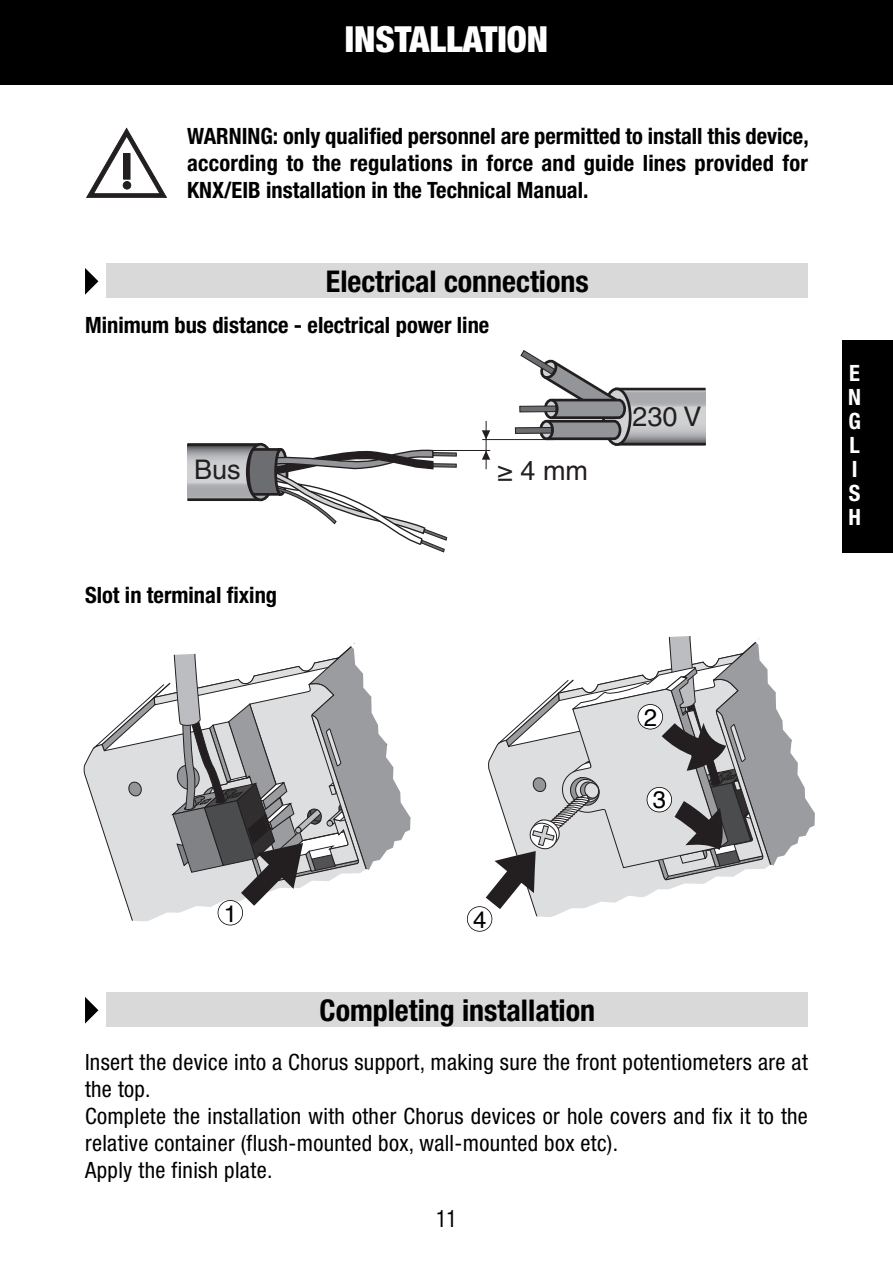
<style>
.page{position:relative;width:893px;height:1263px;background:#fff}
.page>*{position:absolute;margin:0;border:0;box-sizing:border-box;transform-origin:0 0}
.t1{font:900 condensed 36px "Helvetica Neue";color:#fff}
.t2{font:700 condensed 30px "Helvetica Neue";color:#000}
.t3{font:27px "Helvetica";color:#231f20}
.t4{font:24px "Helvetica";color:#000}
.t5{font:condensed 24px "Helvetica Neue";color:#000;scale:.9 1}
.t6{font:condensed 22.5px/27px "Helvetica Neue";letter-spacing:.015em;color:#000}
.t7{font:700 condensed 22.5px/27px "Helvetica Neue";color:#000;text-align:justify}
.t8{font:700 condensed 22.5px/24px "Helvetica Neue";color:#fff}
</style>
<div class="page">
<div style="left:0;top:0;width:893px;height:85px;background:#000"></div>
<div style="left:842px;top:340px;width:51px;height:213px;background:#000"></div>
<div style="left:107px;top:264px;width:701px;height:34px;background:#d9d9d9"></div>
<svg style="left:85px;top:268px;width:13px;height:27px"></svg>
<svg style="left:191px;top:447px;width:55px;height:50px;background:#b8b9bc"></svg>
<div style="left:187px;top:443px;width:76px;height:58px;border:3px solid #231f20"></div>
<div style="left:433px;top:452px;width:24px;height:4px;border:1px solid #231f20"></div>
<div style="left:433px;top:463px;width:24px;height:4px;border:1px solid #231f20"></div>
<div style="left:246px;top:443px;width:29px;height:58px;border:3px solid #231f20;border-radius:50%"></div>
<svg style="left:246px;top:447px;width:201px;height:105px"></svg>
<svg style="left:622px;top:392px;width:80px;height:50px;background:#b8b9bc"></svg>
<div style="left:615px;top:388px;width:91px;height:58px;border:3px solid #231f20"></div>
<div style="left:602px;top:388px;width:29px;height:58px;border:3px solid #231f20;border-radius:50%"></div>
<svg style="left:520px;top:350px;width:107px;height:91px"></svg>
<div style="left:520px;top:406px;width:36px;height:6px;background:#6c6d70"></div>
<div style="left:519px;top:406px;width:37px;height:6px;border:1px solid #231f20"></div>
<div style="left:515px;top:427px;width:36px;height:6px;background:#6c6d70"></div>
<div style="left:515px;top:427px;width:37px;height:7px;border:1px solid #231f20"></div>
<hr style="left:482px;top:439px;width:71px;height:1px;background:#231f20">
<hr style="left:425px;top:450px;width:65px;height:1px;background:#231f20">
<hr style="left:486px;top:421px;width:1px;height:48px;background:#231f20">
<svg style="left:482px;top:451px;width:8px;height:9px"></svg>
<svg style="left:482px;top:430px;width:8px;height:9px"></svg>
<svg style="left:486px;top:636px;width:329px;height:285px"></svg>
<svg style="left:84px;top:750px;width:8px;height:48px"></svg>
<svg style="left:92px;top:643px;width:319px;height:283px"></svg>
<div style="left:218px;top:901px;width:24px;height:24px;background:#fff;border-radius:50%"></div>
<div style="left:218px;top:900px;width:25px;height:25px;border:2px solid #000;border-radius:50%"></div>
<div style="left:468px;top:907px;width:24px;height:24px;background:#fff;border-radius:50%"></div>
<div style="left:467px;top:906px;width:25px;height:26px;border:2px solid #000;border-radius:50%"></div>
<svg style="left:86px;top:128px;width:81px;height:70px"></svg>
<div style="left:124px;top:154px;width:6px;height:25px;background:#231f20"></div>
<div style="left:123px;top:153px;width:7px;height:26px;border:1px solid #231f20"></div>
<div style="left:123px;top:182px;width:8px;height:7px;background:#231f20;border-radius:50%"></div>
<div style="left:123px;top:181px;width:8px;height:8px;border:1px solid #231f20;border-radius:50%"></div>
<div style="left:647px;top:788px;width:24px;height:24px;background:#fff;border-radius:50%"></div>
<div style="left:647px;top:787px;width:25px;height:25px;border:2px solid #000;border-radius:50%"></div>
<div style="left:638px;top:705px;width:24px;height:24px;background:#fff;border-radius:50%"></div>
<div style="left:638px;top:704px;width:25px;height:25px;border:2px solid #000;border-radius:50%"></div>
<div style="left:107px;top:992px;width:701px;height:34px;background:#d9d9d9"></div>
<svg style="left:85px;top:997px;width:13px;height:26px"></svg>
<h1 class="t1" style="left:345px;top:26px;width:205px">INSTALLATION</h1>
<p class="t7" style="left:187px;top:124px;width:623px">WARNING: only qualified personnel are permitted to install this device, according to the regulations in force and guide lines provided for KNX/EIB installation in the Technical Manual.</p>
<h2 class="t2" style="left:326px;top:271px;width:264px">Electrical connections</h2>
<p class="t7" style="left:85px;top:313px;width:406px">Minimum bus distance - electrical power line</p>
<p class="t3" style="left:194px;top:460px;width:48px">Bus</p>
<p class="t7" style="left:85px;top:583px;width:194px">Slot in terminal fixing</p>
<p class="t3" style="left:497px;top:461px;width:93px">≥4mm</p>
<p class="t4" style="left:224px;top:903px;width:15px">1</p>
<p class="t4" style="left:473px;top:909px;width:15px">4</p>
<p class="t3" style="left:632px;top:407px;width:71px">230 V</p>
<p class="t4" style="left:644px;top:707px;width:15px">2</p>
<p class="t4" style="left:653px;top:790px;width:15px">3</p>
<h2 class="t2" style="left:320px;top:1000px;width:277px">Completing installation</h2>
<p class="t6" style="left:85px;top:1050px;width:724px">Insert the device into a Chorus support, making sure the front potentiometers are at the top.<br>Complete the installation with other Chorus devices or hole covers and fix it to the relative container (flush-mounted box, wall-mounted box etc).<br>Apply the finish plate.</p>
<p class="t5" style="left:436px;top:1209px;width:25px">11</p>
<p class="t8" style="left:848px;top:362px;width:14px">E<br>N<br>G<br>L<br>I<br>S<br>H</p>
</div>
